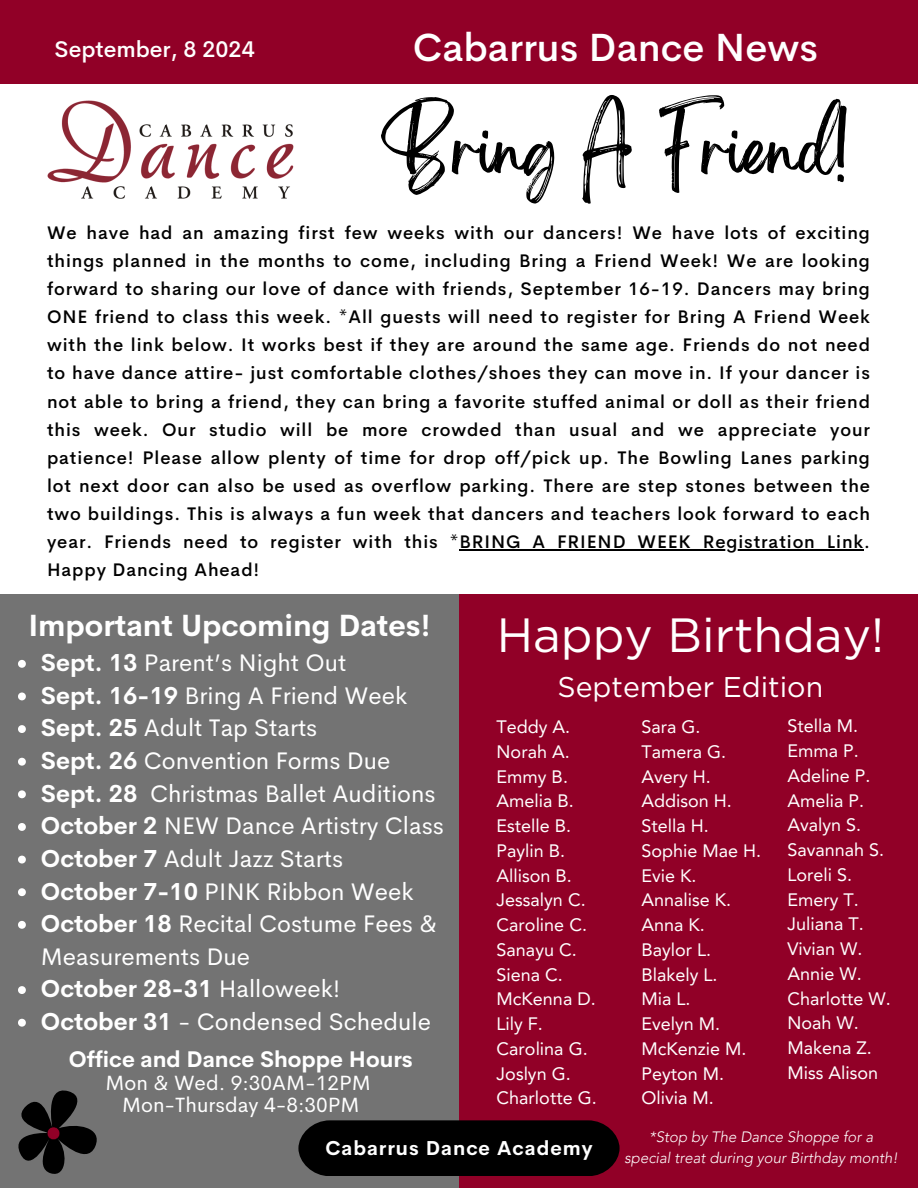
<style>
.page{position:relative;width:918px;height:1188px;background:#910027}
.page>*{position:absolute;margin:0;border:0;box-sizing:border-box;transform-origin:0 0}
.t1{font:61.95px "Brightwall";color:#000}
.t2{font:48px "Gotham";color:#fff}
.t3{font:500 39px "Cerebri Sans";color:#fff}
.t4{font:700 30px "Cerebri Sans";color:#fff}
.t5{font:28.5px "Gotham";color:#fff}
.t6{font:24px/32.7px "Cerebri Sans";color:#fff}
.t7{font:700 24px "Cerebri Sans";color:#fff}
.t8{font:500 22.5px "Cerebri Sans";color:#fff}
.t9{font:700 22.2px "Cerebri Sans";color:#fff}
.t10{font:20.7px/22.5px "Cerebri Sans";color:#fff;text-align:center}
.t11{font:700 19.8px "Cerebri Sans";letter-spacing:.05em;color:#fff}
.t12{font:500 18px/28.2px "Cerebri Sans";letter-spacing:.05em;color:#000;text-align:justify}
.t13{font:18px "Avenir LT Pro";color:#fff}
.t14{font:italic 300 15px "Avenir LT Pro";color:#fff}
.s1{font-weight:700}
.s2{font-weight:400}
</style>
<div class="page">
<div style="left:0;top:590px;width:459px;height:598px;background:#737373"></div>
<div style="left:0;top:84px;width:918px;height:510px;background:#fff"></div>
<svg style="left:18px;top:1090px;width:79px;height:84px"></svg>
<div style="left:298px;top:1120px;width:321px;height:56px;background:#000"></div>
<img style="left:47px;top:100px;width:246px;height:99px">
<hr style="left:460px;top:549px;width:404px;height:1px;background:#000">
<svg style="left:18px;top:660px;width:8px;height:8px"></svg>
<svg style="left:18px;top:693px;width:8px;height:7px"></svg>
<svg style="left:18px;top:725px;width:8px;height:8px"></svg>
<svg style="left:18px;top:758px;width:8px;height:8px"></svg>
<svg style="left:18px;top:790px;width:8px;height:8px"></svg>
<svg style="left:18px;top:823px;width:8px;height:8px"></svg>
<svg style="left:18px;top:856px;width:8px;height:8px"></svg>
<svg style="left:18px;top:888px;width:8px;height:8px"></svg>
<svg style="left:18px;top:921px;width:8px;height:8px"></svg>
<svg style="left:18px;top:986px;width:8px;height:8px"></svg>
<svg style="left:18px;top:1019px;width:8px;height:8px"></svg>
<h2 class="t8" style="left:55px;top:34px;width:202px">September, 8 2024</h2>
<p class="t3" style="left:413px;top:22px;width:407px">Cabarrus Dance News</p>
<h3 class="t1" style="left:381px;top:127px;width:471px">Bring A Friend!</h3>
<p class="t12" style="left:47px;top:218px;width:825px">We have had an amazing first few weeks with our dancers! We have lots of exciting things planned in the months to come, including Bring a Friend Week! We are looking forward to sharing our love of dance with friends, September 16-19. Dancers may bring ONE friend to class this week. *All guests will need to register for Bring A Friend Week with the link below. It works best if they are around the same age. Friends do not need to have dance attire- just comfortable clothes/shoes they can move in. If your dancer is not able to bring a friend, they can bring a favorite stuffed animal or doll as their friend this week. Our studio will be more crowded than usual and we appreciate your patience! Please allow plenty of time for drop off/pick up. The Bowling Lanes parking lot next door can also be used as overflow parking. There are step stones between the two buildings. This is always a fun week that dancers and teachers look forward to each year. Friends need to register with this *BRING A FRIEND WEEK Registration Link.</p>
<h1 class="t12" style="left:47px;top:556px;width:214px">Happy Dancing Ahead!</h1>
<h4 class="t4" style="left:28px;top:606px;width:404px">Important Upcoming Dates!</h4>
<p class="t6" style="left:41px;top:646px;width:307px"><span class="s1">Sept. 13</span> Parent’s Night Out</p>
<p class="t6" style="left:41px;top:679px;width:368px"><span class="s1">Sept. 16-19</span> Bring A Friend Week</p>
<p class="t6" style="left:41px;top:712px;width:278px"><span class="s1">Sept. 25</span> Adult Tap Starts</p>
<p class="t6" style="left:41px;top:744px;width:351px"><span class="s1">Sept. 26</span> Convention Forms Due</p>
<p class="t7" style="left:41px;top:778px;width:98px">Sept. 28</p>
<p class="t6" style="left:41px;top:777px;width:405px;text-indent:109px">Christmas Ballet Auditions<br><span class="s1">October 2</span> NEW Dance Artistry Class<br><span class="s1">October 7</span> Adult Jazz Starts</p>
<p class="t6" style="left:41px;top:875px;width:374px"><span class="s1">October 7-10</span> PINK Ribbon Week</p>
<p class="t6" style="left:41px;top:907px;width:398px"><span class="s1">October 18</span> Recital Costume Fees &amp;<br>Measurements Due</p>
<p class="t7" style="left:41px;top:973px;width:301px">October 28-31 <span class="s2">Halloweek!</span></p>
<p class="t6" style="left:41px;top:1005px;width:392px"><span class="s1">October 31</span> - Condensed Schedule</p>
<p class="t9" style="left:69px;top:1045px;width:345px">Office and Dance Shoppe Hours</p>
<p class="t10" style="left:106px;top:1071px;width:267px">Mon &amp; Wed. 9:30AM-12PM<br>Mon-Thursday 4-8:30PM</p>
<h6 class="t2" style="left:497px;top:606px;width:389px">Happy Birthday!</h6>
<h6 class="t5" style="left:557px;top:669px;width:267px">September Edition</h6>
<p class="t13" style="left:497px;top:719px;width:75px">Teddy A.</p>
<p class="t13" style="left:497px;top:744px;width:75px">Norah A.</p>
<p class="t13" style="left:497px;top:769px;width:73px">Emmy B.</p>
<p class="t13" style="left:497px;top:794px;width:79px">Amelia B.</p>
<p class="t13" style="left:497px;top:818px;width:76px">Estelle B.</p>
<p class="t13" style="left:497px;top:843px;width:70px">Paylin B.</p>
<p class="t13" style="left:497px;top:868px;width:77px">Allison B.</p>
<p class="t13" style="left:497px;top:893px;width:91px">Jessalyn C.</p>
<p class="t13" style="left:497px;top:917px;width:92px">Caroline C.</p>
<p class="t13" style="left:497px;top:942px;width:82px">Sanayu C.</p>
<p class="t13" style="left:497px;top:967px;width:68px">Siena C.</p>
<p class="t13" style="left:497px;top:992px;width:101px">McKenna D.</p>
<p class="t13" style="left:497px;top:1016px;width:48px">Lily F.</p>
<p class="t13" style="left:497px;top:1041px;width:93px">Carolina G.</p>
<p class="t13" style="left:497px;top:1066px;width:76px">Joslyn G.</p>
<p class="t13" style="left:497px;top:1091px;width:102px">Charlotte G.</p>
<p class="t13" style="left:642px;top:719px;width:61px">Sara G.</p>
<p class="t13" style="left:642px;top:744px;width:86px">Tamera G.</p>
<p class="t13" style="left:642px;top:769px;width:71px">Avery H.</p>
<p class="t13" style="left:642px;top:794px;width:92px">Addison H.</p>
<p class="t13" style="left:642px;top:818px;width:69px">Stella H.</p>
<p class="t13" style="left:642px;top:843px;width:121px">Sophie Mae H.</p>
<p class="t13" style="left:642px;top:868px;width:57px">Evie K.</p>
<p class="t13" style="left:642px;top:893px;width:91px">Annalise K.</p>
<p class="t13" style="left:642px;top:917px;width:65px">Anna K.</p>
<p class="t13" style="left:642px;top:942px;width:71px">Baylor L.</p>
<p class="t13" style="left:642px;top:967px;width:78px">Blakely L.</p>
<p class="t13" style="left:642px;top:992px;width:50px">Mia L.</p>
<p class="t13" style="left:642px;top:1016px;width:80px">Evelyn M.</p>
<p class="t13" style="left:642px;top:1041px;width:107px">McKenzie M.</p>
<p class="t13" style="left:642px;top:1066px;width:84px">Peyton M.</p>
<p class="t13" style="left:642px;top:1091px;width:74px">Olivia M.</p>
<p class="t13" style="left:787px;top:719px;width:72px">Stella M.</p>
<p class="t13" style="left:787px;top:744px;width:73px">Emma P.</p>
<p class="t13" style="left:787px;top:768px;width:85px">Adeline P.</p>
<p class="t13" style="left:787px;top:793px;width:78px">Amelia P.</p>
<p class="t13" style="left:787px;top:818px;width:75px">Avalyn S.</p>
<p class="t13" style="left:787px;top:843px;width:98px">Savannah S.</p>
<p class="t13" style="left:787px;top:867px;width:66px">Loreli S.</p>
<p class="t13" style="left:787px;top:892px;width:73px">Emery T.</p>
<p class="t13" style="left:787px;top:917px;width:78px">Juliana T.</p>
<p class="t13" style="left:787px;top:942px;width:77px">Vivian W.</p>
<p class="t13" style="left:787px;top:966px;width:76px">Annie W.</p>
<p class="t13" style="left:787px;top:991px;width:105px">Charlotte W.</p>
<p class="t13" style="left:787px;top:1016px;width:73px">Noah W.</p>
<p class="t13" style="left:787px;top:1041px;width:86px">Makena Z.</p>
<p class="t13" style="left:787px;top:1065px;width:92px">Miss Alison</p>
<p class="t11" style="left:325px;top:1135px;width:269px">Cabarrus Dance Academy</p>
<p class="t14" style="left:649px;top:1131px;width:225px">*Stop by The Dance Shoppe for a</p>
<p class="t14" style="left:624px;top:1151px;width:275px">special treat during your Birthday month!</p>
</div>
